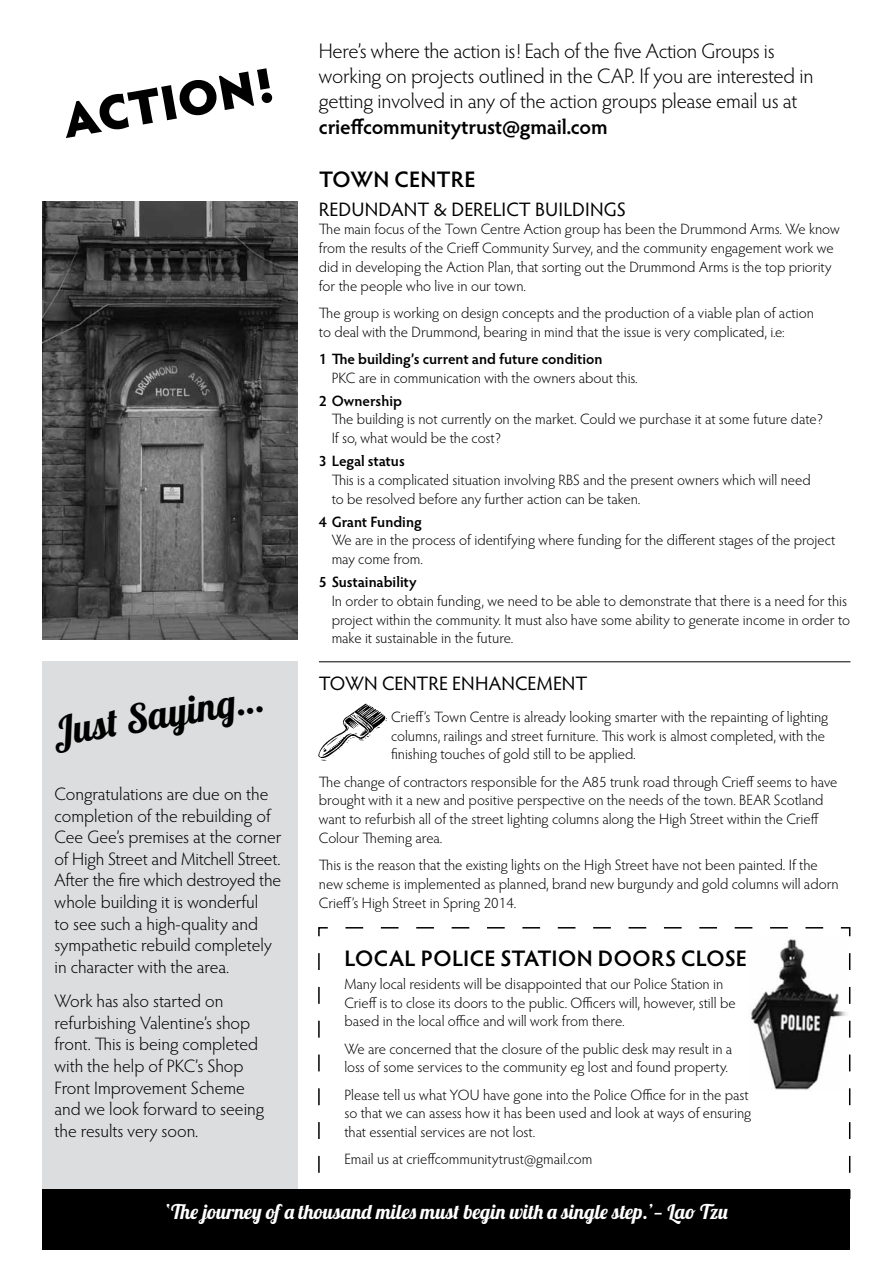
<style>
.page{position:relative;width:893px;height:1263px;background:#fff}
.page>*{position:absolute;margin:0;border:0;box-sizing:border-box;transform-origin:0 0}
.t1{font:900 49.5px "Hypatia Sans Pro";color:#000}
.t2{font:39px "Lobster 1.4";color:#000}
.t3{font:600 22.5px "Hypatia Sans Pro";letter-spacing:.005em;color:#000}
.t4{font:300 21px/25.2px "Hypatia Sans Pro";letter-spacing:-.01em;color:#000}
.t5{font:600 21px "Hypatia Sans Pro";letter-spacing:-.01em;color:#000}
.t6{font:20.25px "Lobster 1.4";letter-spacing:.02em;color:#fff}
.t7{font:19.5px "Hypatia Sans Pro";color:#000}
.t8{font:300 18px/21.6px "Hypatia Sans Pro";color:#000}
.t9{font:300 15px/18.8px "Hypatia Sans Pro";color:#000}
.t10{font:600 15px "Hypatia Sans Pro";color:#000}
</style>
<div class="page">
<svg style="left:318px;top:927px;width:533px;height:272px"></svg>
<div style="left:43px;top:662px;width:255px;height:572px;background:#dcddde"></div>
<div style="left:43px;top:1189px;width:807px;height:60px;background:#000"></div>
<img style="left:43px;top:201px;width:255px;height:438px">
<hr style="left:319px;top:661px;width:531px;height:1px;background:#000">
<img style="left:318px;top:703px;width:68px;height:58px">
<h1 class="t1" style="left:57px;top:85px;width:215px;rotate:-10deg">ACTION!</h1>
<h2 class="t2" style="left:49px;top:707px;width:214px;rotate:-9deg">Just Saying…</h2>
<p class="t8" style="left:55px;top:782px;width:229px">Congratulations are due on the completion of the rebuilding of<br>Cee Gee’s premises at the corner of High Street and Mitchell Street.<br>After the fire which destroyed the whole building it is wonderful<br>to see such a high-quality and sympathetic rebuild completely in character with the area.</p>
<p class="t8" style="left:55px;top:990px;width:211px">Work has also started on refurbishing Valentine’s shop front. This is being completed with the help of PKC’s Shop<br>Front Improvement Scheme and we look forward to seeing the results very soon.</p>
<h3 class="t4" style="left:319px;top:38px;width:496px">Here’s where the action is! Each of the five Action Groups is working on projects outlined in the CAP. If you are interested in getting involved in any of the action groups please email us at</h3>
<h3 class="t5" style="left:319px;top:112px;width:290px">crieffcommunitytrust@gmail.com</h3>
<h3 class="t3" style="left:319px;top:163px;width:158px">TOWN CENTRE</h3>
<h3 class="t7" style="left:319px;top:196px;width:309px">REDUNDANT &amp; DERELICT BUILDINGS</h3>
<p class="t9" style="left:319px;top:220px;width:522px">The main focus of the Town Centre Action group has been the Drummond Arms. We know from the results of the Crieff Community Survey, and the community engagement work we did in developing the Action Plan, that sorting out the Drummond Arms is the top priority for the people who live in our town.</p>
<p class="t9" style="left:319px;top:303px;width:496px">The group is working on design concepts and the production of a viable plan of action to deal with the Drummond, bearing in mind that the issue is very complicated, i.e:</p>
<p class="t10" style="left:319px;top:348px;width:285px">1 The building’s current and future condition</p>
<p class="t9" style="left:332px;top:368px;width:308px">PKC are in communication with the owners about this.</p>
<p class="t10" style="left:319px;top:390px;width:85px">2 Ownership</p>
<p class="t9" style="left:332px;top:410px;width:493px">The building is not currently on the market. Could we purchase it at some future date?<br>If so, what would be the cost?</p>
<p class="t10" style="left:319px;top:451px;width:87px">3 Legal status</p>
<p class="t9" style="left:332px;top:470px;width:481px">This is a complicated situation involving RBS and the present owners which will need to be resolved before any further action can be taken.</p>
<p class="t10" style="left:319px;top:511px;width:104px">4 Grant Funding</p>
<p class="t9" style="left:332px;top:530px;width:505px">We are in the process of identifying where funding for the different stages of the project may come from.</p>
<p class="t10" style="left:319px;top:572px;width:99px">5 Sustainability</p>
<p class="t9" style="left:332px;top:591px;width:520px">In order to obtain funding, we need to be able to demonstrate that there is a need for this project within the community. It must also have some ability to generate income in order to make it sustainable in the future.</p>
<h3 class="t7" style="left:319px;top:671px;width:270px">TOWN CENTRE ENHANCEMENT</h3>
<p class="t9" style="left:391px;top:707px;width:439px">Crieff’s Town Centre is already looking smarter with the repainting of lighting columns, railings and street furniture. This work is almost completed, with the finishing touches of gold still to be applied.</p>
<p class="t9" style="left:319px;top:772px;width:520px">The change of contractors responsible for the A85 trunk road through Crieff seems to have brought with it a new and positive perspective on the needs of the town. BEAR Scotland want to refurbish all of the street lighting columns along the High Street within the Crieff Colour Theming area.</p>
<p class="t9" style="left:319px;top:855px;width:521px">This is the reason that the existing lights on the High Street have not been painted. If the new scheme is implemented as planned, brand new burgundy and gold columns will adorn<br>Crieff’s High Street in Spring 2014.</p>
<h3 class="t3" style="left:345px;top:942px;width:27px">Local</h3>
<h3 class="t3" style="left:421px;top:942px;width:26px">Police</h3>
<h3 class="t3" style="left:501px;top:942px;width:26px">Station</h3>
<h3 class="t3" style="left:598px;top:942px;width:32px">Doors</h3>
<h3 class="t3" style="left:681px;top:942px;width:28px">Close</h3>
<p class="t9" style="left:344px;top:974px;width:393px">Many local residents will be disappointed that our Police Station in<br>Crieff is to close its doors to the public. Officers will, however, still be based in the local office and will work from there.</p>
<p class="t9" style="left:344px;top:1039px;width:389px">We are concerned that the closure of the public desk may result in a loss of some services to the community eg lost and found property.</p>
<p class="t9" style="left:344px;top:1085px;width:408px">Please tell us what YOU have gone into the Police Office for in the past so that we can assess how it has been used and look at ways of ensuring that essential services are not lost.</p>
<p class="t9" style="left:344px;top:1149px;width:249px">Email us at crieffcommunitytrust@gmail.com</p>
<h3 class="t6" style="left:165px;top:1198px;width:564px">‘The journey of a thousand miles must begin with a single step.’— Lao Tzu</h3>
</div>
